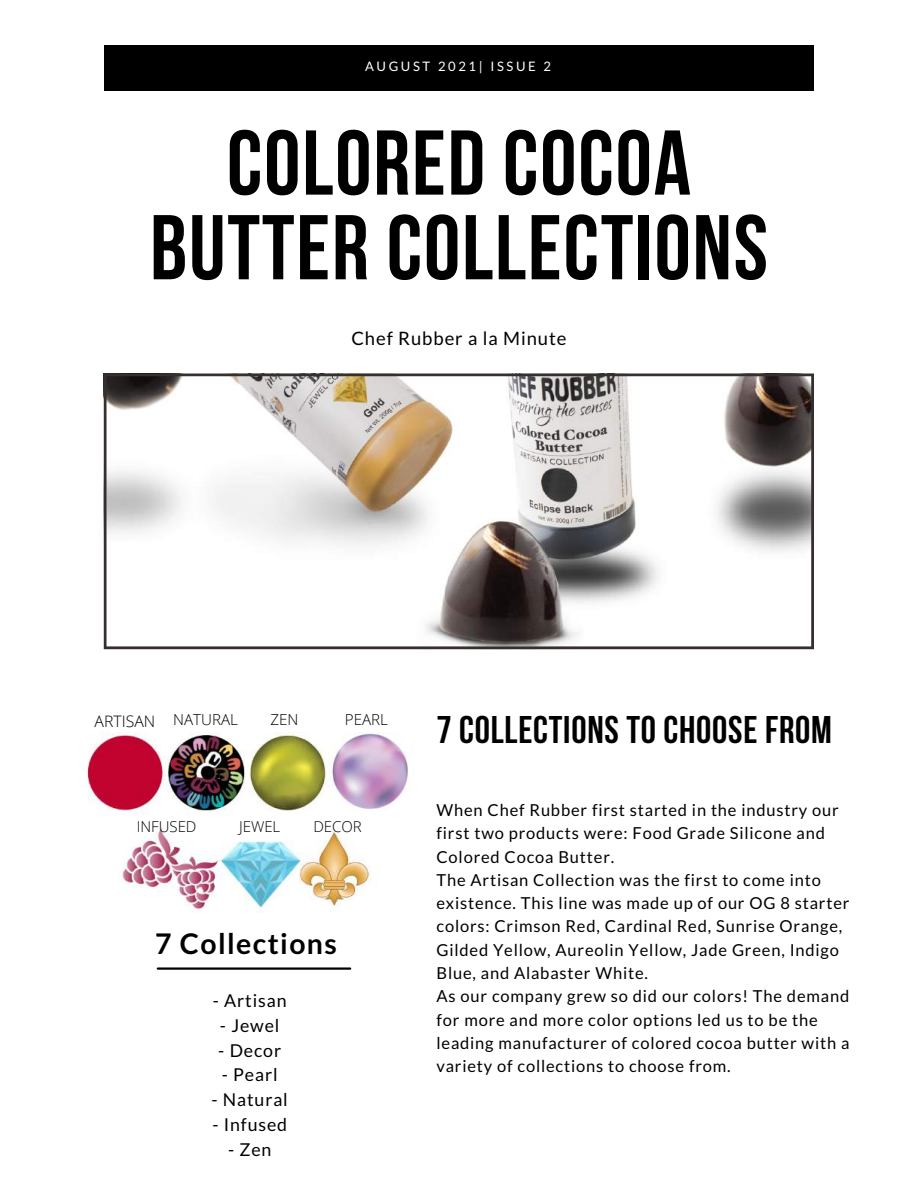
<style>
.page{position:relative;width:918px;height:1188px;background:#fff}
.page>*{position:absolute;margin:0;border:0;box-sizing:border-box;transform-origin:0 0}
.t1{font:700 91.65px/84.6px "Bebas Neue";letter-spacing:.02em;color:#000;text-align:center}
.t2{font:700 38.4px "Bebas Neue";letter-spacing:.02em;color:#000}
.t3{font:700 28.35px "Lato";letter-spacing:.05em;color:#000}
.t4{font:18.45px "Lato";letter-spacing:.05em;color:#000}
.t5{font:17.7px "Lato";letter-spacing:.05em;color:#000}
.t6{font:16.5px/23.2px "Lato";letter-spacing:.05em;color:#000}
.t7{font:300 15.9px "Open Sans";color:#000}
.t8{font:300 15.15px "Open Sans";color:#000}
.t9{font:300 15px "Open Sans";color:#000}
.t10{font:13.05px "Lato";letter-spacing:.2em;color:#fff}
.s1{font-size:15.15px}
</style>
<div class="page">
<div style="left:104px;top:45px;width:709px;height:46px;background:#000"></div>
<hr style="left:158px;top:967px;width:192px;height:3px;background:#000">
<svg style="left:104px;top:374px;width:710px;height:275px"></svg>
<img style="left:87px;top:732px;width:321px;height:180px">
<p class="t10" style="left:365px;top:59px;width:188px">AUGUST 2021| ISSUE 2</p>
<h1 class="t1" style="left:150px;top:129px;width:619px">COLORED COCOA<br>BUTTER COLLECTIONS</h1>
<p class="t4" style="left:351px;top:327px;width:217px">Chef Rubber a la Minute</p>
<p class="t7" style="left:95px;top:710px;width:145px">ARTISAN <span class="s1">NATURAL</span></p>
<p class="t8" style="left:271px;top:709px;width:30px">ZEN</p>
<p class="t8" style="left:345px;top:709px;width:45px">PEARL</p>
<p class="t9" style="left:137px;top:816px;width:61px">INFUSED</p>
<p class="t9" style="left:239px;top:816px;width:43px">JEWEL</p>
<p class="t9" style="left:313px;top:816px;width:50px">DECOR</p>
<h3 class="t3" style="left:155px;top:926px;width:183px">7 Collections</h3>
<p class="t5" style="left:213px;top:990px;width:75px">- Artisan</p>
<p class="t5" style="left:220px;top:1014px;width:61px">- Jewel</p>
<p class="t5" style="left:218px;top:1039px;width:64px">- Decor</p>
<p class="t5" style="left:222px;top:1064px;width:57px">- Pearl</p>
<p class="t5" style="left:212px;top:1089px;width:78px">- Natural</p>
<p class="t5" style="left:212px;top:1113px;width:76px">- Infused</p>
<p class="t5" style="left:228px;top:1138px;width:45px">- Zen</p>
<h2 class="t2" style="left:437px;top:714px;width:397px">7 COLLECTIONS TO CHOOSE FROM</h2>
<p class="t6" style="left:437px;top:798px;width:414px">When Chef Rubber first started in the industry our first two products were: Food Grade Silicone and Colored Cocoa Butter.<br>The Artisan Collection was the first to come into existence. This line was made up of our OG 8 starter colors: Crimson Red, Cardinal Red, Sunrise Orange, Gilded Yellow, Aureolin Yellow, Jade Green, Indigo Blue, and Alabaster White.<br>As our company grew so did our colors! The demand for more and more color options led us to be the leading manufacturer of colored cocoa butter with a variety of collections to choose from.</p>
</div>
